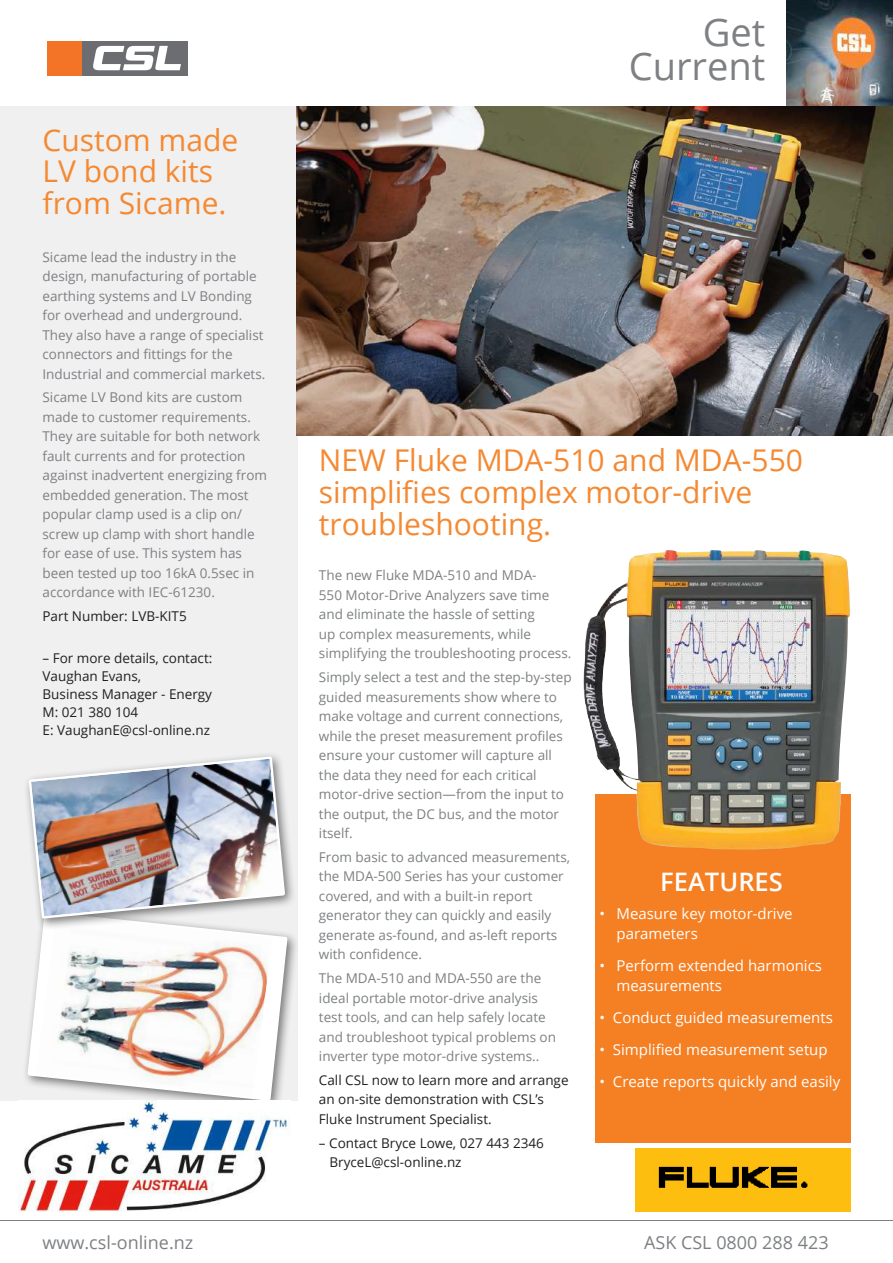
<style>
.page{position:relative;width:893px;height:1263px;background:#fff}
.page>*{position:absolute;margin:0;border:0;box-sizing:border-box;transform-origin:0 0}
.t1{font:38.1px/34.3px "Open Sans";color:#7e8083;text-align:right}
.t2{font:30px/31.8px "Open Sans";color:#f58932}
.t3{font:600 25.5px "Open Sans";color:#fff}
.t4{font:18px "Open Sans";color:#7e8083}
.t5{font:15px/19.5px "Open Sans";color:#fff}
.t6{font:13.5px/19.5px "Open Sans";color:#7e8083}
.t7{font:13.5px/18px "Open Sans";color:#231f20}
</style>
<div class="page">
<div style="left:0;top:106px;width:298px;height:1114px;background:#f0f0f1"></div>
<hr style="left:0;top:1220px;width:893px;height:1px;background:#7e8083">
<img style="left:787px;top:0;width:106px;height:106px">
<div style="left:22px;top:906px;width:277px;height:206px;background:#231f20;opacity:.6"></div>
<img style="left:26px;top:930px;width:263px;height:171px">
<div style="left:23px;top:751px;width:273px;height:179px;background:#231f20;opacity:.6"></div>
<img style="left:28px;top:758px;width:258px;height:159px">
<img style="left:635px;top:1148px;width:215px;height:63px">
<div style="left:595px;top:794px;width:255px;height:348px;background:#f57f23"></div>
<div style="left:82px;top:41px;width:106px;height:35px;background:#6c6d70"></div>
<div style="left:47px;top:41px;width:35px;height:35px;background:#f37327"></div>
<svg style="left:93px;top:46px;width:88px;height:24px"></svg>
<img style="left:583px;top:550px;width:268px;height:300px">
<img style="left:297px;top:107px;width:596px;height:328px">
<div style="left:0;top:1101px;width:308px;height:119px;background:#fff"></div>
<img style="left:18px;top:1101px;width:271px;height:110px">
<h2 class="t2" style="left:43px;top:123px;width:197px">Custom made<br>LV bond kits from Sicame.</h2>
<p class="t6" style="left:43px;top:247px;width:224px">Sicame lead the industry in the design, manufacturing of portable earthing systems and LV Bonding for overhead and underground.<br>They also have a range of specialist connectors and fittings for the Industrial and commercial markets.</p>
<p class="t6" style="left:43px;top:387px;width:226px">Sicame LV Bond kits are custom made to customer requirements.<br>They are suitable for both network fault currents and for protection against inadvertent energizing from embedded generation. The most popular clamp used is a clip on/ screw up clamp with short handle for ease of use. This system has been tested up too 16kA 0.5sec in accordance with IEC-61230.</p>
<p class="t7" style="left:43px;top:607px;width:146px">Part Number: LVB-KIT5</p>
<p class="t7" style="left:43px;top:649px;width:171px">– For more details, contact:<br>Vaughan Evans,<br>Business Manager - Energy<br>M: 021 380 104<br>E: VaughanE@csl-online.nz</p>
<h1 class="t1" style="left:629px;top:14px;width:138px">Get<br>Current</h1>
<h2 class="t2" style="left:319px;top:443px;width:486px">NEW Fluke MDA-510 and MDA-550 simplifies complex motor-drive troubleshooting.</h2>
<p class="t6" style="left:319px;top:565px;width:254px">The new Fluke MDA-510 and MDA-<br>550 Motor-Drive Analyzers save time and eliminate the hassle of setting<br>up complex measurements, while simplifying the troubleshooting process.</p>
<p class="t6" style="left:319px;top:667px;width:254px">Simply select a test and the step-by-step guided measurements show where to make voltage and current connections, while the preset measurement profiles ensure your customer will capture all the data they need for each critical motor-drive section—from the input to the output, the DC bus, and the motor itself.</p>
<p class="t6" style="left:319px;top:847px;width:253px">From basic to advanced measurements, the MDA-500 Series has your customer covered, and with a built-in report generator they can quickly and easily generate as-found, and as-left reports with confidence.</p>
<p class="t6" style="left:319px;top:968px;width:239px">The MDA-510 and MDA-550 are the ideal portable motor-drive analysis test tools, and can help safely locate and troubleshoot typical problems on inverter type motor-drive systems..</p>
<p class="t7" style="left:319px;top:1070px;width:251px;line-height:19.5px">Call CSL now to learn more and arrange an on-site demonstration with CSL’s<br>Fluke Instrument Specialist.</p>
<p class="t7" style="left:329px;top:1133px;width:216px;line-height:19.5px;text-indent:-11px">– Contact Bryce Lowe, 027 443 2346<br>BryceL@csl-online.nz</p>
<h3 class="t3" style="left:660px;top:864px;width:124px">FEATURES</h3>
<p class="t5" style="left:616px;top:904px;width:178px;text-indent:-17px">• Measure key motor-drive parameters</p>
<p class="t5" style="left:616px;top:955px;width:207px;text-indent:-17px">• Perform extended harmonics measurements</p>
<p class="t5" style="left:599px;top:1007px;width:235px">• Conduct guided measurements</p>
<p class="t5" style="left:599px;top:1039px;width:230px">• Simplified measurement setup</p>
<p class="t5" style="left:599px;top:1072px;width:242px">• Create reports quickly and easily</p>
<h3 class="t4" style="left:43px;top:1230px;width:152px">www.csl-online.nz</h3>
<h3 class="t4" style="left:644px;top:1230px;width:186px">ASK CSL 0800 288 423</h3>
</div>
